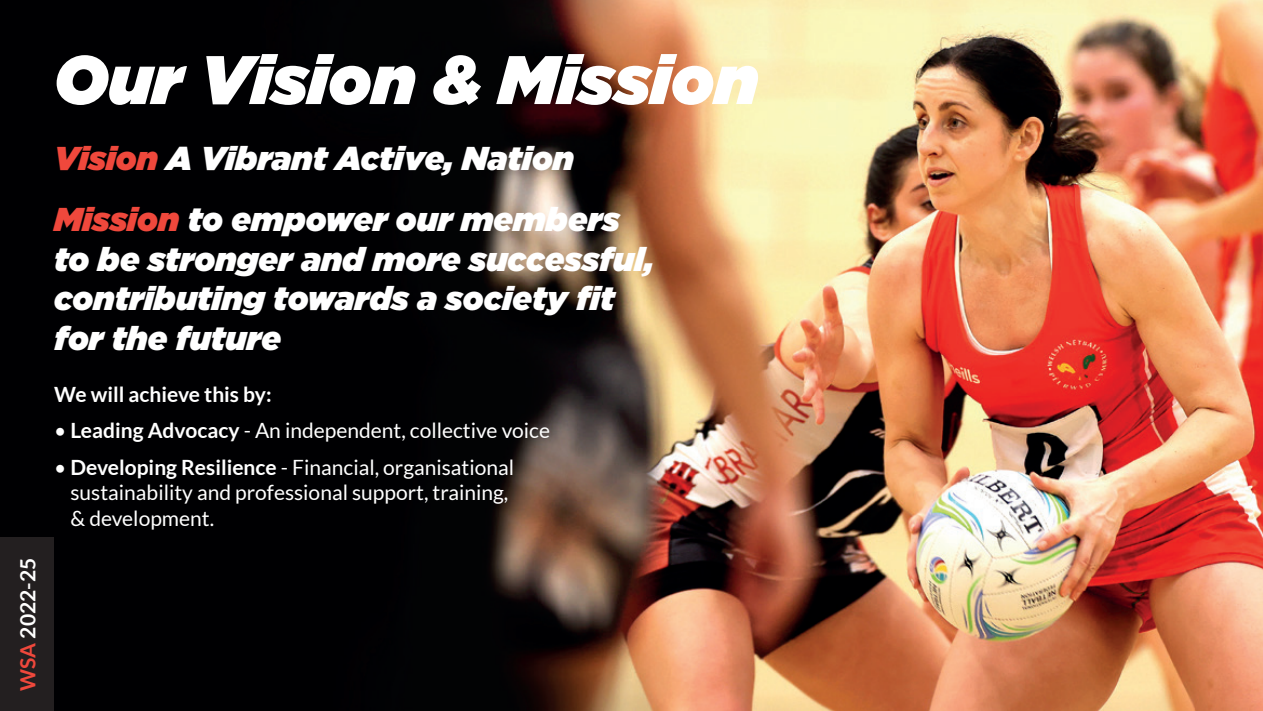
<style>
.page{position:relative;width:1263px;height:711px;background:#fff}
.page>*{position:absolute;margin:0;border:0;box-sizing:border-box;transform-origin:0 0}
.t1{font:italic 900 68.4px "Gotham";color:#fff}
.t2{font:italic 900 33px/39.6px "Gotham";color:#fff}
.t3{font:21px/25.5px "Lato";color:#fff}
.t4{font:700 21px "Lato";color:#fff}
.s1{color:#ef483c}
.s2{font-weight:700}
</style>
<div class="page">
<img style="left:0;top:0;width:1263px;height:710px">
<div style="left:0;top:537px;width:54px;height:173px;background:#231f20"></div>
<p class="t4" style="left:16px;top:690px;width:134px;rotate:-90deg"><span class="s1">WSA</span> 2022-25</p>
<h1 class="t1" style="left:54px;top:40px;width:706px">Our Vision &amp; Mission</h1>
<h2 class="t2" style="left:54px;top:127px;width:567px;line-height:60.6px"><span class="s1">Vision</span> A Vibrant Active, Nation<br><span class="s1">Mission</span> to empower our members</h2>
<h2 class="t2" style="left:54px;top:238px;width:601px">to be stronger and more successful, contributing towards a society fit for the future</h2>
<p class="t4" style="left:54px;top:382px;width:219px">We will achieve this by:</p>
<p class="t3" style="left:54px;top:418px;width:497px">• <span class="s2">Leading Advocacy</span> - An independent, collective voice</p>
<p class="t3" style="left:71px;top:454px;width:445px;text-indent:-17px">• <span class="s2">Developing Resilience</span> - Financial, organisational sustainability and professional support, training, &amp; development.</p>
</div>
